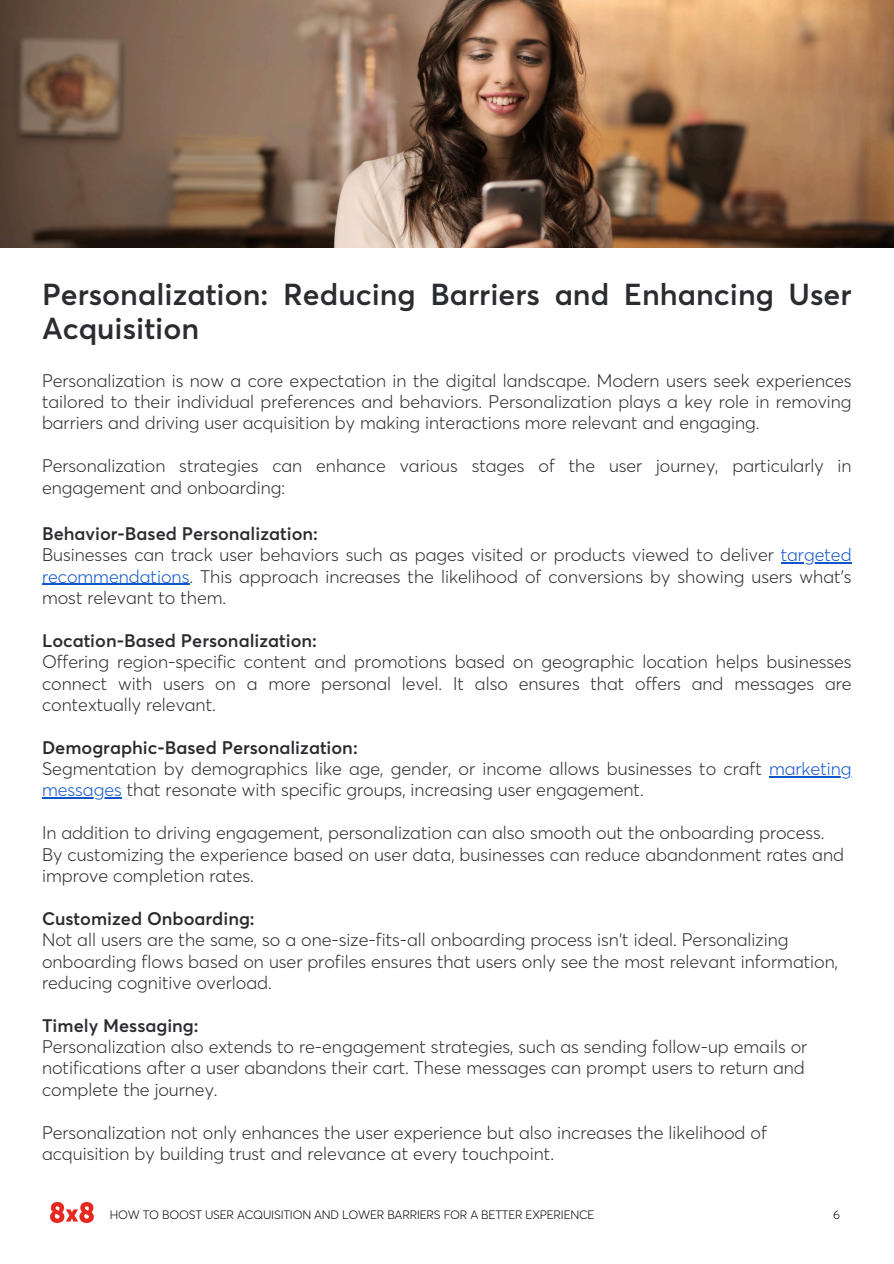
<style>
.page{position:relative;width:894px;height:1264px;background:#fff}
.page>*{position:absolute;margin:0;border:0;box-sizing:border-box;transform-origin:0 0}
.t1{font:600 30px/34.8px "Averta";color:#2b2c30}
.t2{font:300 18px/21.3px "Averta";color:#2b2c30}
.t3{font:600 18px "Averta";color:#2b2c30}
.t4{font:300 12px "Averta";letter-spacing:-.015em;color:#000}
.s1{font-weight:600}
.s2{color:#15c}
</style>
<div class="page">
<img style="left:50px;top:1202px;width:43px;height:20px">
<img style="left:0;top:0;width:893px;height:248px">
<hr style="left:780px;top:562px;width:71px;height:1px;background:#15c">
<hr style="left:42px;top:583px;width:147px;height:2px;background:#15c">
<hr style="left:768px;top:776px;width:83px;height:1px;background:#15c">
<hr style="left:42px;top:797px;width:80px;height:1px;background:#15c">
<h2 class="t1" style="left:42px;top:276px;width:810px">Personalization: Reducing Barriers and Enhancing User<br>Acquisition</h2>
<h2 class="t2" style="left:42px;top:369px;width:810px;text-align:justify">Personalization is now a core expectation in the digital landscape. Modern users seek experiences tailored to their individual preferences and behaviors. Personalization plays a key role in removing barriers and driving user acquisition by making interactions more relevant and engaging.</h2>
<h2 class="t2" style="left:42px;top:455px;width:810px">Personalization strategies can enhance various stages of the user journey, particularly in engagement and onboarding:</h2>
<h2 class="t2" style="left:42px;top:522px;width:810px"><span class="s1">Behavior-Based Personalization:<br></span>Businesses can track user behaviors such as pages visited or products viewed to deliver <span class="s2">targeted</span></h2>
<h2 class="t2" style="left:42px;top:565px;width:810px"><span class="s2">recommendations</span>. This approach increases the likelihood of conversions by showing users what’s most relevant to them.</h2>
<h2 class="t2" style="left:42px;top:629px;width:810px"><span class="s1">Location-Based Personalization:<br></span>Offering region-specific content and promotions based on geographic location helps businesses</h2>
<h2 class="t2" style="left:42px;top:672px;width:810px">connect with users on a more personal level. It also ensures that offers and messages are contextually relevant.</h2>
<h2 class="t2" style="left:42px;top:736px;width:810px"><span class="s1">Demographic-Based Personalization:<br></span>Segmentation by demographics like age, gender, or income allows businesses to craft <span class="s2">marketing</span></h2>
<h2 class="t2" style="left:42px;top:779px;width:603px"><span class="s2">messages</span> that resonate with specific groups, increasing user engagement.</h2>
<p class="t2" style="left:42px;top:822px;width:803px">In addition to driving engagement, personalization can also smooth out the onboarding process.<br>By customizing the experience based on user data, businesses can reduce abandonment rates and improve completion rates.</p>
<p class="t2" style="left:42px;top:907px;width:797px"><span class="s1">Customized Onboarding:<br></span>Not all users are the same, so a one-size-fits-all onboarding process isn’t ideal. Personalizing onboarding flows based on user profiles ensures that users only see the most relevant information, reducing cognitive overload.</p>
<p class="t3" style="left:42px;top:1014px;width:158px">Timely Messaging:</p>
<p class="t2" style="left:42px;top:1035px;width:766px">Personalization also extends to re-engagement strategies, such as sending follow-up emails or notifications after a user abandons their cart. These messages can prompt users to return and complete the journey.</p>
<p class="t2" style="left:42px;top:1121px;width:726px">Personalization not only enhances the user experience but also increases the likelihood of acquisition by building trust and relevance at every touchpoint.</p>
<p class="t4" style="left:110px;top:1206px;width:486px">HOW TO BOOST USER ACQUISITION AND LOWER BARRIERS FOR A BETTER EXPERIENCE</p>
<p class="t4" style="left:832px;top:1209px;width:8px">6</p>
</div>
